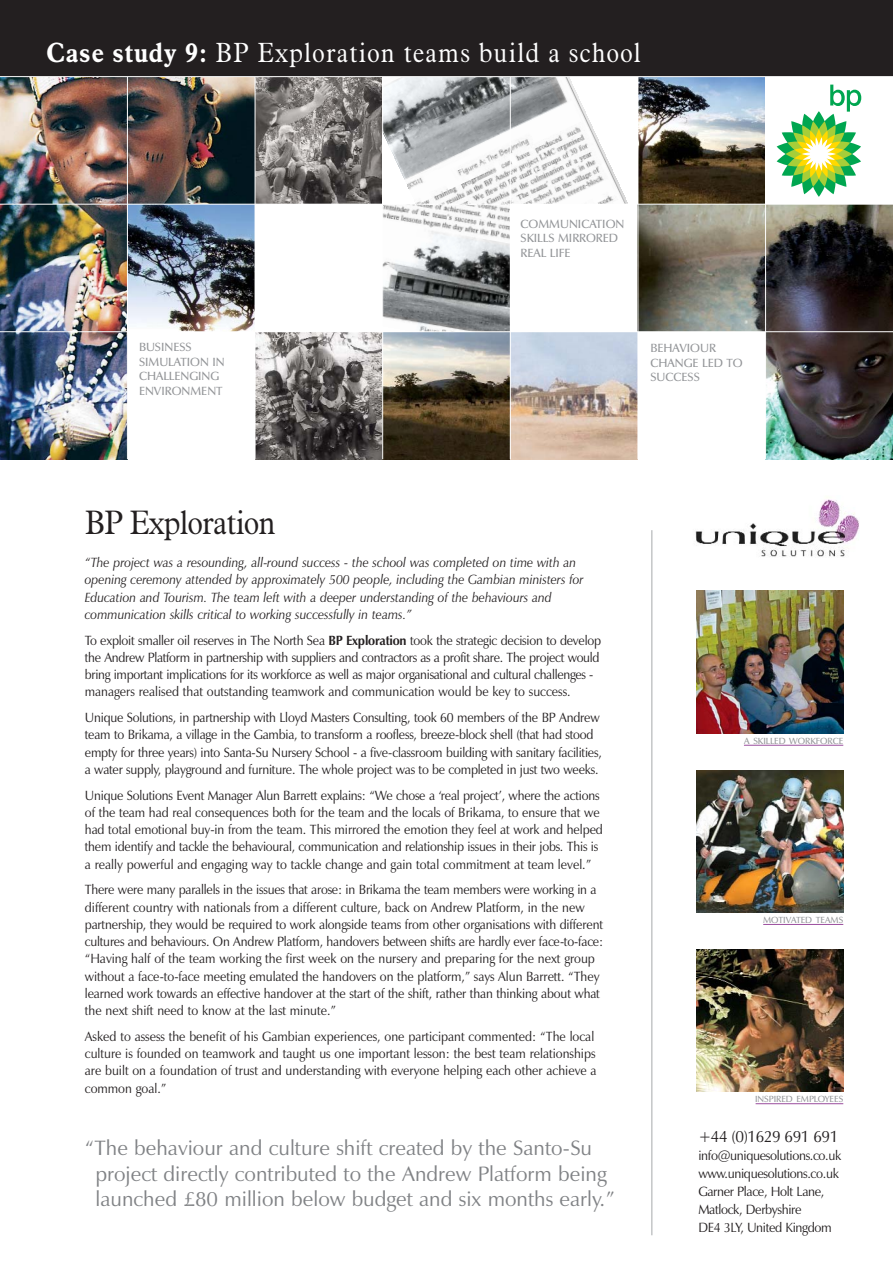
<style>
.page{position:relative;width:893px;height:1263px;background:#fff}
.page>*{position:absolute;margin:0;border:0;box-sizing:border-box;transform-origin:0 0}
.t1{font:300 33px "Aldine 721 BT";letter-spacing:-.045em;color:#231f20;scale:.95 1}
.t2{font:300 27px "Aldine 721 BT";letter-spacing:.025em;color:#fff;scale:.95 1}
.t3{font:21px/25.5px "Zapf Humanist 601 BT";color:#808285}
.t4{font:16.5px "Zapf Humanist 601 BT";letter-spacing:-.03em;color:#231f20;scale:.95 1}
.t5{font:13.5px/17.2px "Zapf Humanist 601 BT";letter-spacing:-.015em;color:#231f20;scale:.93 1}
.t6{font:italic 13.5px/17.2px "Zapf Humanist 601 BT";color:#231f20;scale:.93 1}
.t7{font:13.5px/18px "Zapf Humanist 601 BT";letter-spacing:-.015em;color:#231f20;scale:.95 1}
.t8{font:600 12px/14.7px "Zapf Humanist 601 BT";color:#939598}
.t9{font:600 9px "Zapf Humanist 601 BT";color:#939598}
.s1{font-weight:700}
</style>
<div class="page">
<img style="left:0;top:77px;width:127px;height:127px">
<img style="left:0;top:205px;width:127px;height:126px">
<img style="left:0;top:332px;width:127px;height:127px">
<img style="left:638px;top:77px;width:127px;height:127px">
<img style="left:128px;top:77px;width:127px;height:127px">
<svg style="left:256px;top:77px;width:126px;height:127px;background:#7c7876"></svg>
<img style="left:128px;top:205px;width:127px;height:126px">
<img style="left:256px;top:332px;width:126px;height:127px">
<svg style="left:383px;top:332px;width:127px;height:127px;background:#736b5d"></svg>
<img style="left:383px;top:205px;width:127px;height:126px">
<svg style="left:383px;top:77px;width:245px;height:127px"></svg>
<svg style="left:511px;top:332px;width:126px;height:127px;background:#c7beba"></svg>
<svg style="left:638px;top:205px;width:127px;height:126px;background:#7d7b6f"></svg>
<svg style="left:776px;top:85px;width:85px;height:112px"></svg>
<img style="left:766px;top:205px;width:126px;height:126px">
<img style="left:766px;top:332px;width:126px;height:127px">
<hr style="left:510px;top:77px;width:1px;height:382px;background:#fff">
<hr style="left:651px;top:530px;width:1px;height:705px;background:#a7a9ac">
<div style="left:0;top:0;width:892px;height:77px;background:#231f20"></div>
<hr style="left:0;top:76px;width:892px;height:1px;background:#fff">
<img style="left:696px;top:591px;width:147px;height:142px">
<img style="left:696px;top:770px;width:147px;height:142px">
<img style="left:696px;top:949px;width:147px;height:143px">
<img style="left:695px;top:497px;width:164px;height:60px">
<hr style="left:744px;top:745px;width:99px;height:1px;background:#9a4d9e">
<hr style="left:763px;top:924px;width:80px;height:1px;background:#9a4d9e">
<hr style="left:755px;top:1103px;width:88px;height:1px;background:#9a4d9e">
<h2 class="t2" style="left:47px;top:43px;width:627px"><span class="s1">Case study 9:</span> BP Exploration teams build a school</h2>
<p class="t8" style="left:139px;top:341px;width:87px">BUSINESS<br>SIMULATION IN<br>CHALLENGING<br>ENVIRONMENT</p>
<p class="t8" style="left:520px;top:217px;width:105px">COMMUNICATION<br>SKILLS MIRRORED<br>REAL LIFE</p>
<p class="t8" style="left:650px;top:342px;width:94px">BEHAVIOUR<br>CHANGE LED TO<br>SUCCESS</p>
<h1 class="t1" style="left:85px;top:511px;width:202px">BP Exploration</h1>
<p class="t6" style="left:85px;top:556px;width:537px">“The project was a resounding, all-round success - the school was completed on time with an opening ceremony attended by approximately 500 people, including the Gambian ministers for Education and Tourism. The team left with a deeper understanding of the behaviours and communication skills critical to working successfully in teams.”</p>
<p class="t5" style="left:85px;top:633px;width:556px">To exploit smaller oil reserves in The North Sea <span class="s1">BP Exploration</span> took the strategic decision to develop the Andrew Platform in partnership with suppliers and contractors as a profit share. The project would bring important implications for its workforce as well as major organisational and cultural challenges - managers realised that outstanding teamwork and communication would be key to success.</p>
<p class="t5" style="left:85px;top:710px;width:557px">Unique Solutions, in partnership with Lloyd Masters Consulting, took 60 members of the BP Andrew team to Brikama, a village in the Gambia, to transform a roofless, breeze-block shell (that had stood empty for three years) into Santa-Su Nursery School - a five-classroom building with sanitary facilities, a water supply, playground and furniture. The whole project was to be completed in just two weeks.</p>
<p class="t5" style="left:85px;top:788px;width:558px">Unique Solutions Event Manager Alun Barrett explains: “We chose a ‘real project’, where the actions of the team had real consequences both for the team and the locals of Brikama, to ensure that we had total emotional buy-in from the team. This mirrored the emotion they feel at work and helped them identify and tackle the behavioural, communication and relationship issues in their jobs. This is a really powerful and engaging way to tackle change and gain total commitment at team level.”</p>
<p class="t5" style="left:85px;top:883px;width:559px">There were many parallels in the issues that arose: in Brikama the team members were working in a different country with nationals from a different culture, back on Andrew Platform, in the new partnership, they would be required to work alongside teams from other organisations with different cultures and behaviours. On Andrew Platform, handovers between shifts are hardly ever face-to-face: “Having half of the team working the first week on the nursery and preparing for the next group without a face-to-face meeting emulated the handovers on the platform,” says Alun Barrett. “They learned work towards an effective handover at the start of the shift, rather than thinking about what the next shift need to know at the last minute.”</p>
<p class="t5" style="left:85px;top:1029px;width:552px">Asked to assess the benefit of his Gambian experiences, one participant commented: “The local culture is founded on teamwork and taught us one important lesson: the best team relationships are built on a foundation of trust and understanding with everyone helping each other achieve a common goal.”</p>
<h3 class="t3" style="left:95px;top:1138px;width:520px;text-indent:-11px">“The behaviour and culture shift created by the Santo-Su project directly contributed to the Andrew Platform being launched £80 million below budget and six months early.”</h3>
<p class="t9" style="left:744px;top:737px;width:100px">A SKILLED WORKFORCE</p>
<p class="t9" style="left:763px;top:917px;width:82px">MOTIVATED TEAMS</p>
<p class="t9" style="left:755px;top:1096px;width:90px">INSPIRED EMPLOYEES</p>
<p class="t4" style="left:698px;top:1130px;width:149px">+44 (0)1629 691 691</p>
<p class="t7" style="left:698px;top:1148px;width:152px">info@uniquesolutions.co.uk www.uniquesolutions.co.uk<br>Garner Place, Holt Lane,<br>Matlock, Derbyshire<br>DE4 3LY, United Kingdom</p>
</div>
